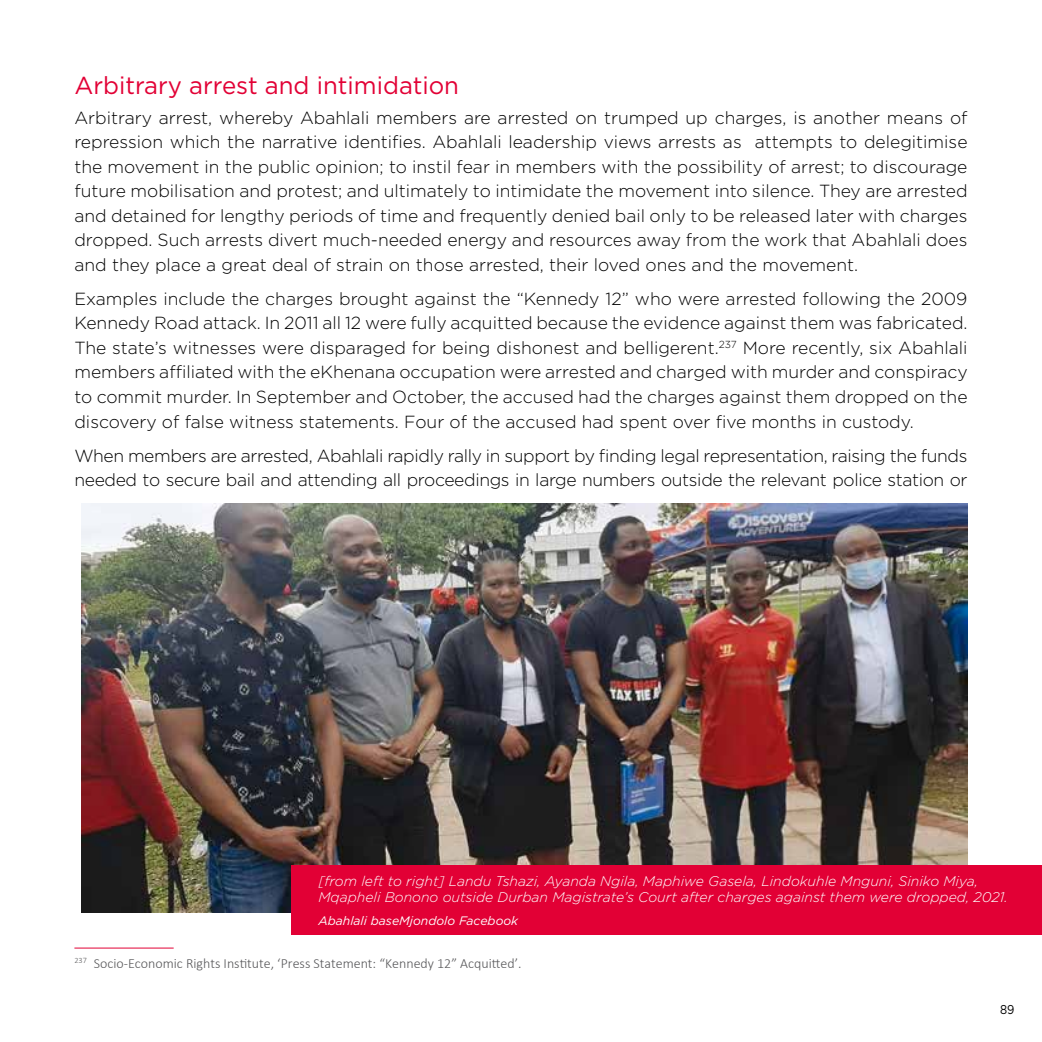
<style>
.page{position:relative;width:1042px;height:1042px;background:#fff}
.page>*{position:absolute;margin:0;border:0;box-sizing:border-box;transform-origin:0 0}
.t1{font:24.5px "Gotham";color:#e20035}
.t2{font:300 17.5px/24.5px "Gotham";letter-spacing:-.02em;color:#000;text-align:justify}
.t3{font:italic 300 14px/15.8px "Gotham";color:#fff}
.t4{font:300 14px "Calibri";color:#58585a}
.t5{font:12.78px "Gotham";color:#000;scale:.88 1}
.t6{font:italic 12.25px "Gotham";color:#fff}
</style>
<div class="page">
<hr style="left:74px;top:948px;width:100px;height:1px;background:#e20035">
<img style="left:81px;top:503px;width:886px;height:409px">
<div style="left:291px;top:865px;width:751px;height:69px;background:#e20035"></div>
<h1 class="t1" style="left:74px;top:70px;width:386px">Arbitrary arrest and intimidation</h1>
<p class="t2" style="left:74px;top:105px;width:894px">Arbitrary arrest, whereby Abahlali members are arrested on trumped up charges, is another means of repression which the narrative identifies. Abahlali leadership views arrests as attempts to delegitimise the movement in the public opinion; to instil fear in members with the possibility of arrest; to discourage future mobilisation and protest; and ultimately to intimidate the movement into silence. They are arrested and detained for lengthy periods of time and frequently denied bail only to be released later with charges dropped. Such arrests divert much-needed energy and resources away from the work that Abahlali does and they place a great deal of strain on those arrested, their loved ones and the movement.</p>
<p class="t2" style="left:74px;top:286px;width:894px">Examples include the charges brought against the “Kennedy 12” who were arrested following the 2009<br>Kennedy Road attack. In 2011 all 12 were fully acquitted because the evidence against them was fabricated.<br>The state’s witnesses were disparaged for being dishonest and belligerent.<sup>237</sup> More recently, six Abahlali members affiliated with the eKhenana occupation were arrested and charged with murder and conspiracy to commit murder. In September and October, the accused had the charges against them dropped on the discovery of false witness statements. Four of the accused had spent over five months in custody.</p>
<p class="t2" style="left:74px;top:443px;width:894px">When members are arrested, Abahlali rapidly rally in support by finding legal representation, raising the funds needed to secure bail and attending all proceedings in large numbers outside the relevant police station or</p>
<p class="t3" style="left:318px;top:872px;width:691px">[from left to right] Landu Tshazi, Ayanda Ngila, Maphiwe Gasela, Lindokuhle Mnguni, Siniko Miya,<br>Mqapheli Bonono outside Durban Magistrate’s Court after charges against them were dropped, 2021.</p>
<p class="t6" style="left:318px;top:913px;width:201px">Abahlali baseMjondolo Facebook</p>
<p class="t4" style="left:74px;top:954px;width:449px"><sup>237</sup> Socio-Economic Rights Institute, ‘Press Statement: “Kennedy 12” Acquitted’.</p>
<p class="t5" style="left:1000px;top:1001px;width:18px">89</p>
</div>
